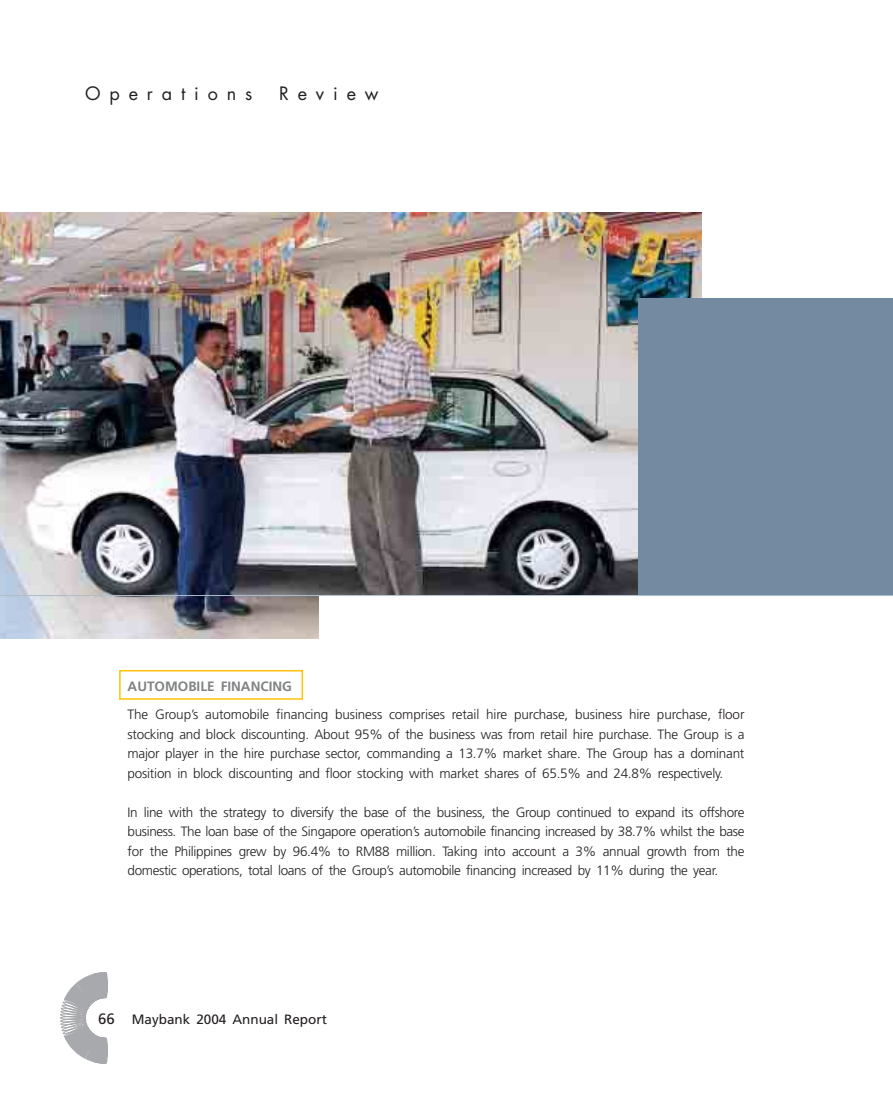
<style>
.page{position:relative;width:893px;height:1106px;background:#fff}
.page>*{position:absolute;margin:0;border:0;box-sizing:border-box;transform-origin:0 0}
.t1{font:18px "Futura";letter-spacing:.495em;color:#231f1f}
.t2{font:300 13.5px/19.5px "Frutiger";letter-spacing:-.03em;color:#231f1f;text-align:justify}
.t3{font:13.5px "Frutiger";color:#231f1f}
.t4{font:700 13.5px "Frutiger";color:#808284}
.s1{font-size:15px}
</style>
<div class="page">
<svg style="left:60px;top:972px;width:48px;height:91px"></svg>
<img style="left:1px;top:213px;width:701px;height:425px">
<div style="left:319px;top:595px;width:573px;height:58px;background:#fff"></div>
<div style="left:638px;top:298px;width:254px;height:297px;background:#738aa0"></div>
<hr style="left:1px;top:595px;width:891px;height:1px;background:#afbdcc">
<div style="left:119px;top:670px;width:184px;height:29px;border:2px solid #ffc206"></div>
<h1 class="t1" style="left:85px;top:85px;width:169px">Operations</h1>
<h1 class="t1" style="left:279px;top:85px;width:101px">Review</h1>
<p class="t4" style="left:128px;top:680px;width:166px">AUTOMOBILE FINANCING</p>
<p class="t2" style="left:128px;top:706px;width:618px">The Group’s automobile financing business comprises retail hire purchase, business hire purchase, floor stocking and block discounting. About 95% of the business was from retail hire purchase. The Group is a major player in the hire purchase sector, commanding a 13.7% market share. The Group has a dominant position in block discounting and floor stocking with market shares of 65.5% and 24.8% respectively.</p>
<p class="t2" style="left:128px;top:803px;width:618px">In line with the strategy to diversify the base of the business, the Group continued to expand its offshore business. The loan base of the Singapore operation’s automobile financing increased by 38.7% whilst the base for the Philippines grew by 96.4% to RM88 million. Taking into account a 3% annual growth from the domestic operations, total loans of the Group’s automobile financing increased by 11% during the year.</p>
<p class="t3" style="left:98px;top:1013px;width:230px"><span class="s1">66</span> Maybank 2004 Annual Report</p>
</div>
